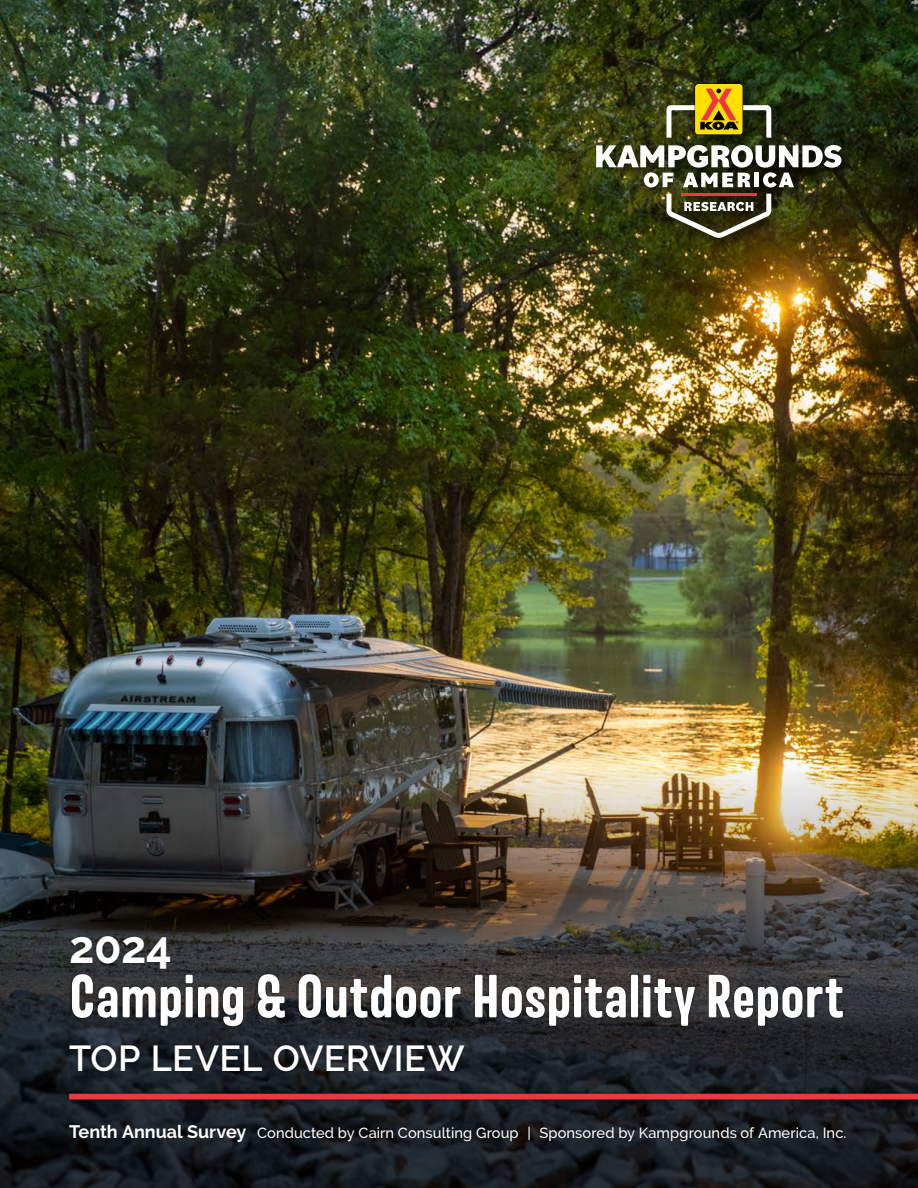
<style>
.page{position:relative;width:918px;height:1188px;background:#fff}
.page>*{position:absolute;margin:0;border:0;box-sizing:border-box;transform-origin:0 0}
.Cover_Title{font:700 60px "Merlod Norme";letter-spacing:-.005em;color:#fff}
.Cover_Title-2{font:700 45px "Raleway";color:#fff}
.Cover_Series_Name{font:600 36px "Raleway";letter-spacing:.01em;color:#fff}
.t1{font:500 14.7px "Raleway";letter-spacing:.005em;color:#fff}
.s1{font-weight:700;font-size:18px}
</style>
<div class="page">
<img style="left:0;top:0;width:918px;height:698px">
<img style="left:0;top:698px;width:918px;height:490px">
<div style="left:66px;top:1091px;width:852px;height:11px;background:#000;opacity:.5"></div>
<svg style="left:69px;top:1094px;width:849px;height:6px;background:#dc343a"></svg>
<div style="left:66px;top:1122px;width:782px;height:23px;background:#000;opacity:.5"></div>
<div style="left:593px;top:80px;width:261px;height:170px;background:#000;opacity:.6"></div>
<svg style="left:666px;top:194px;width:105px;height:44px"></svg>
<svg style="left:596px;top:145px;width:246px;height:42px"></svg>
<svg style="left:666px;top:84px;width:105px;height:54px;background:#877623"></svg>
<div style="left:67px;top:1043px;width:401px;height:31px;background:#000;opacity:.5"></div>
<div style="left:68px;top:933px;width:778px;height:96px;background:#000;opacity:.5"></div>
<p class="Cover_Title-2" style="left:69px;top:922px;width:104px">2024</p>
<p class="Cover_Title" style="left:69px;top:958px;width:777px">Camping &amp; Outdoor Hospitality Report</p>
<p class="Cover_Series_Name" style="left:69px;top:1038px;width:397px">TOP LEVEL OVERVIEW</p>
<p class="t1" style="left:69px;top:1124px;width:779px"><span class="s1">Tenth Annual Survey</span> Conducted by Cairn Consulting Group | Sponsored by Kampgrounds of America, Inc.</p>
</div>
